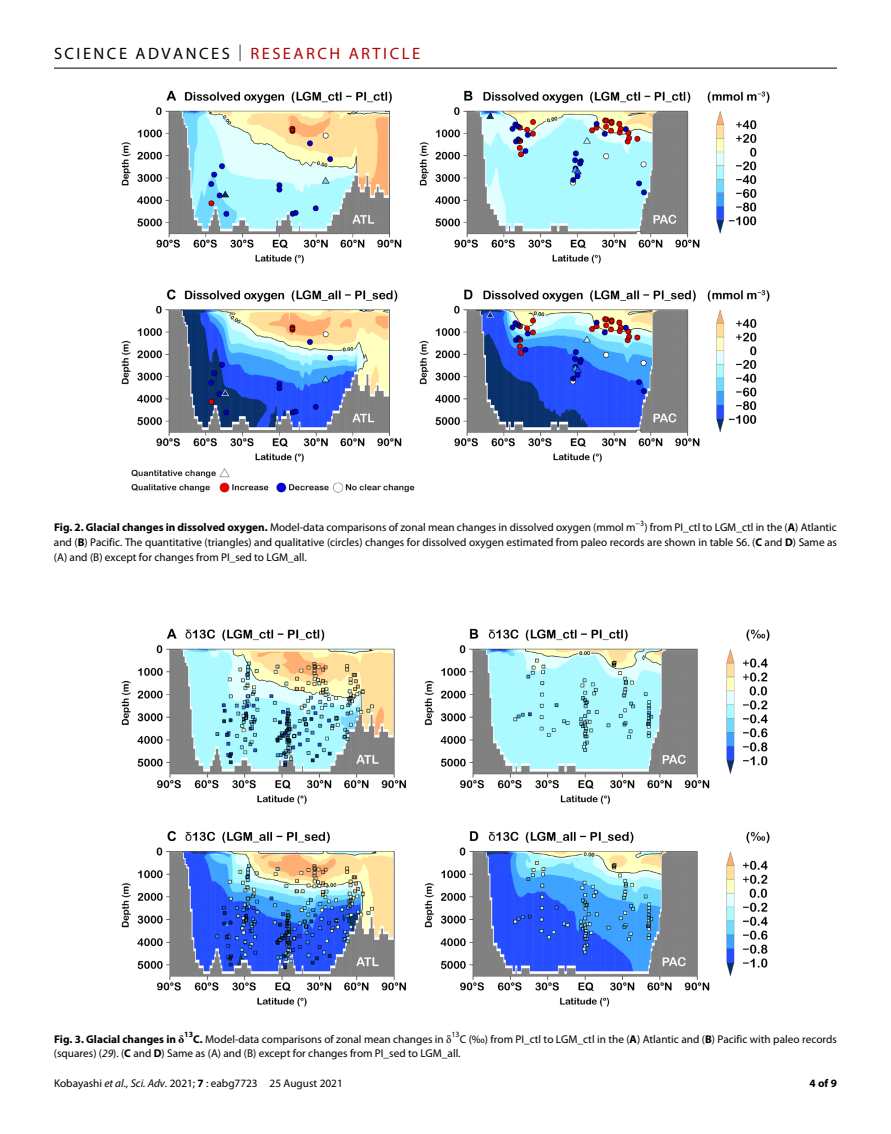
<style>
.page{position:relative;width:891px;height:1134px;background:#fff}
.page>*{position:absolute;margin:0;border:0;box-sizing:border-box;transform-origin:0 0}
.t1{font:16.5px "Myriad Pro";letter-spacing:.15em;color:#000}
.t2{font:11.25px/15px "Myriad Pro";color:#000;text-align:justify}
.t3{font:700 11.25px "Myriad Pro";color:#000}
.s1{font-weight:300}
.s2{color:#b10508}
.s3{font-weight:700}
.s4{font-style:italic}
</style>
<div class="page">
<hr style="left:54px;top:68px;width:783px;height:1px;background:#000">
<img style="left:122px;top:90px;width:647px;height:402px">
<img style="left:121px;top:628px;width:649px;height:378px">
<h1 class="t1" style="left:54px;top:40px;width:368px">SCIENCE ADVANCES <span class="s1">|</span> <span class="s2">RESEARCH ARTICLE</span></h1>
<p class="t2" style="left:54px;top:520px;width:785px"><span class="s3">Fig. 2. Glacial changes in dissolved oxygen.</span> Model-data comparisons of zonal mean changes in dissolved oxygen (mmol m<sup>−3</sup>) from PI_ctl to LGM_ctl in the (<span class="s3">A</span>) Atlantic and (<span class="s3">B</span>) Pacific. The quantitative (triangles) and qualitative (circles) changes for dissolved oxygen estimated from paleo records are shown in table S6. (<span class="s3">C</span> and <span class="s3">D</span>) Same as (A) and (B) except for changes from PI_sed to LGM_all.</p>
<p class="t2" style="left:54px;top:1031px;width:785px"><span class="s3">Fig. 3. Glacial changes in</span> <sup>13</sup><span class="s3">C.</span> Model-data comparisons of zonal mean changes in <sup>13</sup>C (‰) from PI_ctl to LGM_ctl in the (<span class="s3">A</span>) Atlantic and (<span class="s3">B</span>) Pacific with paleo records (squares) (<span class="s4">29</span>). (<span class="s3">C</span> and <span class="s3">D</span>) Same as (A) and (B) except for changes from PI_sed to LGM_all.</p>
<p class="t2" style="left:54px;top:1076px;width:290px">Kobayashi <span class="s4">et al</span>., <span class="s4">Sci. Adv.</span> 2021; <span class="s3">7</span> : eabg7723 25 August 2021</p>
<p class="t3" style="left:810px;top:1074px;width:29px">4 of 9</p>
</div>
